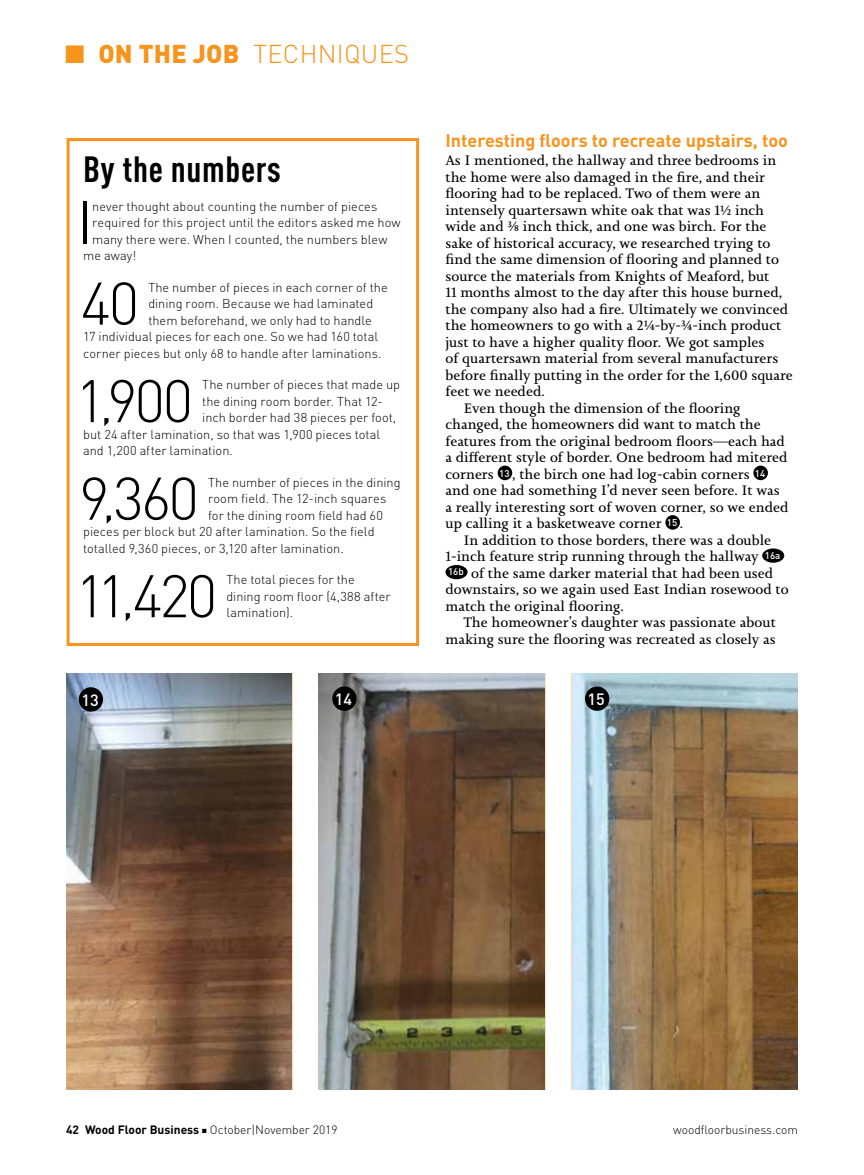
<style>
.page{position:relative;width:864px;height:1175px;background:#fff}
.page>*{position:absolute;margin:0;border:0;box-sizing:border-box;transform-origin:0 0}
.t1{font:300 59.1px "DIN Pro";letter-spacing:-.05em;color:#000}
.t2{font:700 condensed 36px "DIN Pro";letter-spacing:.02em;color:#000}
.t3{font:300 25.5px "DIN Pro";letter-spacing:.01em;color:#f7941e}
.t4{font:700 18px "DIN Pro";color:#f7941e}
.t5{font:500 16.2px "DIN Pro";color:#fff}
.t6{font:14.25px "Joanna Nova";color:#000}
.t7{font:300 12.75px/16.5px "DIN Pro";letter-spacing:.005em;color:#000}
.t8{font:300 12px "DIN Pro";color:#000}
.s1{font-weight:900}
.s2{font-family:"DIN Pro";font-weight:500;font-size:9.75px;color:#fff}
.s3{font-weight:700}
</style>
<div class="page">
<div style="left:498px;top:465px;width:14px;height:15px;background:#000;border-radius:50%"></div>
<div style="left:753px;top:465px;width:15px;height:15px;background:#000;border-radius:50%"></div>
<div style="left:665px;top:515px;width:15px;height:15px;background:#000;border-radius:50%"></div>
<div style="left:762px;top:548px;width:22px;height:14px;background:#000;border-radius:50%"></div>
<div style="left:445px;top:565px;width:23px;height:14px;background:#000;border-radius:50%"></div>
<div style="left:67px;top:138px;width:352px;height:508px;border:3px solid #f7941e"></div>
<img style="left:319px;top:673px;width:226px;height:416px">
<img style="left:66px;top:673px;width:226px;height:416px">
<img style="left:572px;top:673px;width:226px;height:416px">
<div style="left:79px;top:687px;width:24px;height:24px;background:#000;border-radius:50%"></div>
<div style="left:332px;top:686px;width:25px;height:25px;background:#000;border-radius:50%"></div>
<div style="left:585px;top:686px;width:24px;height:25px;background:#000;border-radius:50%"></div>
<h3 class="t3" style="left:65px;top:34px;width:346px">■ <span class="s1">ON THE JOB</span> TECHNIQUES</h3>
<h2 class="t2" style="left:83px;top:142px;width:199px">By the numbers</h2>
<h1 class="t1" style="left:77px;top:177px;width:18px">I</h1>
<p class="t7" style="left:92px;top:197px;width:287px">never thought about counting the number of pieces</p>
<p class="t7" style="left:92px;top:213px;width:310px">required for this project until the editors asked me how</p>
<p class="t7" style="left:92px;top:230px;width:297px">many there were. When I counted, the numbers blew</p>
<p class="t7" style="left:83px;top:246px;width:55px">me away!</p>
<h1 class="t1" style="left:81px;top:258px;width:60px">40</h1>
<p class="t7" style="left:148px;top:278px;width:241px">The number of pieces in each corner of the</p>
<p class="t7" style="left:148px;top:294px;width:226px">dining room. Because we had laminated</p>
<p class="t7" style="left:148px;top:311px;width:225px">them beforehand, we only had to handle</p>
<p class="t7" style="left:83px;top:327px;width:297px">17 individual pieces for each one. So we had 160 total</p>
<p class="t7" style="left:83px;top:344px;width:300px">corner pieces but only 68 to handle after laminations.</p>
<h1 class="t1" style="left:75px;top:355px;width:119px">1‚900</h1>
<p class="t7" style="left:202px;top:375px;width:199px">The number of pieces that made up</p>
<p class="t7" style="left:202px;top:392px;width:182px">the dining room border. That 12-</p>
<p class="t7" style="left:202px;top:408px;width:196px">inch border had 38 pieces per foot,</p>
<p class="t7" style="left:83px;top:425px;width:299px">but 24 after lamination, so that was 1,900 pieces total</p>
<p class="t7" style="left:83px;top:441px;width:151px">and 1,200 after lamination.</p>
<h1 class="t1" style="left:79px;top:453px;width:121px">9‚360</h1>
<p class="t7" style="left:208px;top:473px;width:194px">The number of pieces in the dining</p>
<p class="t7" style="left:208px;top:489px;width:180px">room field. The 12-inch squares</p>
<p class="t7" style="left:208px;top:506px;width:176px">for the dining room field had 60</p>
<p class="t7" style="left:83px;top:522px;width:293px">pieces per block but 20 after lamination. So the field</p>
<p class="t7" style="left:83px;top:539px;width:262px">totalled 9,360 pieces, or 3,120 after lamination.</p>
<h1 class="t1" style="left:75px;top:550px;width:144px">11‚420</h1>
<p class="t7" style="left:226px;top:570px;width:166px">The total pieces for the dining room floor (4,388 after lamination).</p>
<p class="t4" style="left:446px;top:128px;width:344px">Interesting floors to recreate upstairs, too</p>
<p class="t6" style="left:446px;top:151px;width:332px">As I mentioned, the hallway and three bedrooms in</p>
<p class="t6" style="left:446px;top:167px;width:321px">the home were also damaged in the fire, and their</p>
<p class="t6" style="left:446px;top:184px;width:316px">flooring had to be replaced. Two of them were an</p>
<p class="t6" style="left:446px;top:200px;width:320px">intensely quartersawn white oak that was 11/2 inch</p>
<p class="t6" style="left:446px;top:217px;width:323px">wide and ⅜ inch thick, and one was birch. For the</p>
<p class="t6" style="left:446px;top:233px;width:327px">sake of historical accuracy, we researched trying to</p>
<p class="t6" style="left:446px;top:250px;width:335px">find the same dimension of flooring and planned to</p>
<p class="t6" style="left:446px;top:266px;width:325px">source the materials from Knights of Meaford, but</p>
<p class="t6" style="left:446px;top:283px;width:338px">11 months almost to the day after this house burned,</p>
<p class="t6" style="left:446px;top:299px;width:344px">the company also had a fire. Ultimately we convinced</p>
<p class="t6" style="left:446px;top:316px;width:338px">the homeowners to go with a 2¼-by-¾-inch product</p>
<p class="t6" style="left:446px;top:332px;width:320px">just to have a higher quality floor. We got samples</p>
<p class="t6" style="left:446px;top:349px;width:334px">of quartersawn material from several manufacturers</p>
<p class="t6" style="left:446px;top:365px;width:349px">before finally putting in the order for the 1,600 square</p>
<p class="t6" style="left:446px;top:382px;width:101px">feet we needed.</p>
<p class="t6" style="left:463px;top:398px;width:279px">Even though the dimension of the flooring</p>
<p class="t6" style="left:446px;top:415px;width:317px">changed, the homeowners did want to match the</p>
<p class="t6" style="left:446px;top:431px;width:341px">features from the original bedroom floors—each had</p>
<p class="t6" style="left:446px;top:448px;width:344px">a different style of border. One bedroom had mitered</p>
<p class="t6" style="left:446px;top:464px;width:321px">corners <span class="s2">13</span> , the birch one had log-cabin corners <span class="s2">14</span></p>
<p class="t6" style="left:445px;top:481px;width:336px">and one had something I’d never seen before. It was</p>
<p class="t6" style="left:445px;top:497px;width:345px">a really interesting sort of woven corner, so we ended</p>
<p class="t6" style="left:445px;top:514px;width:239px">up calling it a basketweave corner <span class="s2">15</span> .</p>
<p class="t6" style="left:463px;top:530px;width:309px">In addition to those borders, there was a double</p>
<p class="t6" style="left:445px;top:547px;width:336px">1-inch feature strip running through the hallway <sup>16a</sup></p>
<p class="t6" style="left:448px;top:563px;width:327px"><sup>16b</sup> of the same darker material that had been used</p>
<p class="t6" style="left:446px;top:580px;width:345px">downstairs, so we again used East Indian rosewood to</p>
<p class="t6" style="left:446px;top:596px;width:180px">match the original flooring.</p>
<p class="t6" style="left:464px;top:613px;width:314px">The homeowner’s daughter was passionate about</p>
<p class="t6" style="left:446px;top:629px;width:332px">making sure the flooring was recreated as closely as</p>
<p class="t5" style="left:81px;top:686px;width:19px">13</p>
<p class="t5" style="left:335px;top:686px;width:19px">14</p>
<p class="t5" style="left:588px;top:686px;width:19px">15</p>
<p class="t8" style="left:66px;top:1120px;width:273px"><span class="s3">42 Wood Floor Business</span> ■ October|November 2019</p>
<p class="t8" style="left:673px;top:1120px;width:126px">woodfloorbusiness.com</p>
</div>
